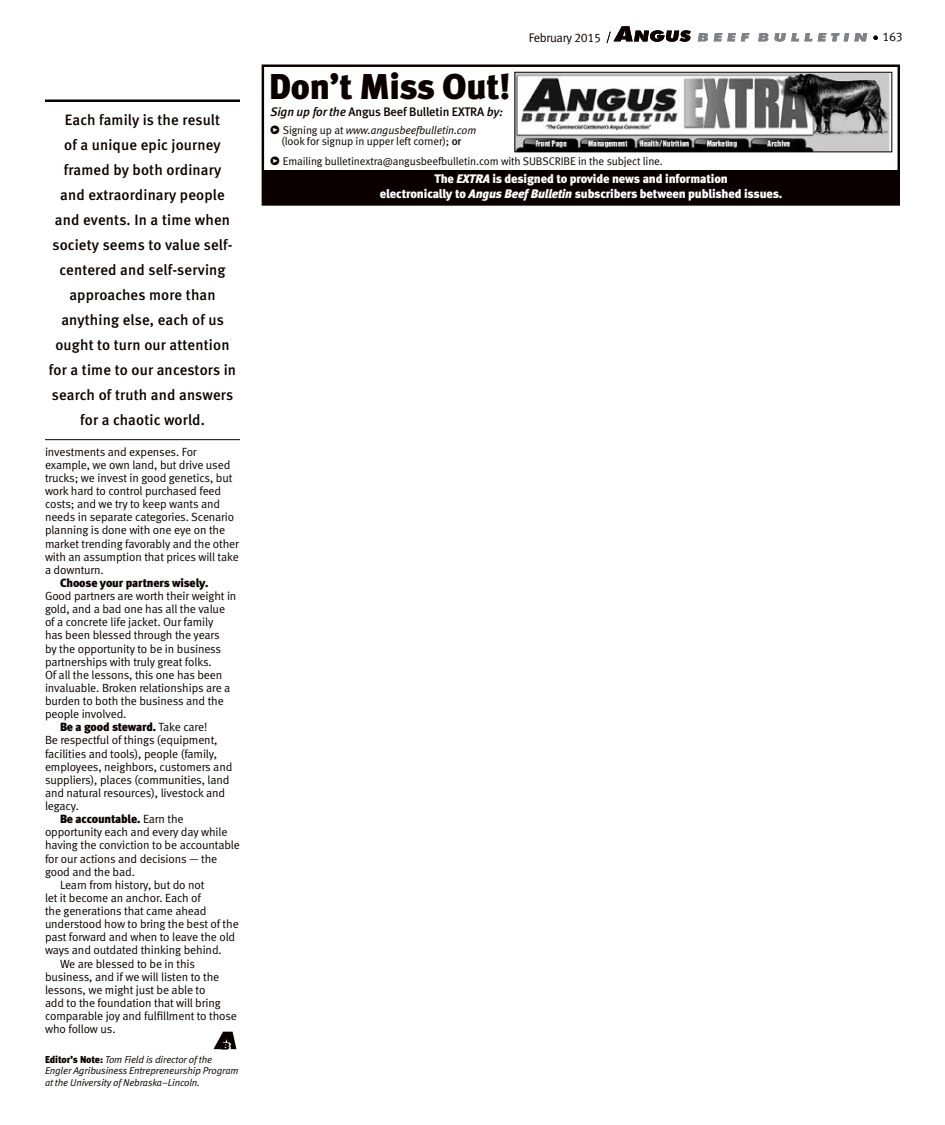
<style>
.page{position:relative;width:945px;height:1125px;background:#fff}
.page>*{position:absolute;margin:0;border:0;box-sizing:border-box;transform-origin:0 0}
.t1{font:35.88px "Meta Black LF";letter-spacing:-.01em;color:#0b0000}
.pull_quote{font:15px/25px "Meta Medium LF";letter-spacing:.01em;color:#0b0000;text-align:center}
.t2{font:12.5px "Meta Normal LF";letter-spacing:-.025em;color:#0b0000}
.t3{font:12.38px/14.9px "Meta Black LF";letter-spacing:-.01em;color:#fff;text-align:center}
.t4{font:12.38px "Meta Medium LF";letter-spacing:-.01em;color:#0b0000}
.column_text{font:11.88px/13.1px "Meta Normal LF";letter-spacing:-.01em;color:#0b0000}
.t5{font:11.12px/11.1px "Meta Normal LF";letter-spacing:-.01em;color:#0b0000;text-align:center}
.editor_s_note{font:italic 10px/11.2px "Meta Normal LF";letter-spacing:-.01em;color:#0b0000}
.s1{font-family:"Meta Black LF"}
.s2{font-family:"Meta Black LF";font-style:normal}
.s3{font-style:italic}
.s4{font-family:"Meta Black Caps Expert";font-size:11.75px}
.s5{font-family:"Meta Medium LF"}
</style>
<div class="page">
<div style="left:263px;top:170px;width:636px;height:34px;background:#0b0000"></div>
<div style="left:262px;top:64px;width:638px;height:142px;border:2px solid #0b0000"></div>
<img style="left:517px;top:74px;width:373px;height:76px">
<div style="left:515px;top:72px;width:377px;height:80px;border:1px solid #0b0000"></div>
<hr style="left:45px;top:100px;width:195px;height:2px;background:#0b0000">
<hr style="left:45px;top:439px;width:195px;height:1px;background:#0b0000">
<svg style="left:213px;top:1032px;width:23px;height:18px"></svg>
<svg style="left:698px;top:33px;width:10px;height:8px"></svg>
<svg style="left:714px;top:33px;width:35px;height:8px"></svg>
<svg style="left:758px;top:33px;width:10px;height:8px"></svg>
<svg style="left:775px;top:33px;width:37px;height:9px"></svg>
<svg style="left:818px;top:33px;width:49px;height:8px"></svg>
<svg style="left:607px;top:26px;width:84px;height:17px"></svg>
<svg style="left:873px;top:36px;width:5px;height:4px"></svg>
<p class="pull_quote" style="left:49px;top:107px;width:189px">Each family is the result<br>of a unique epic journey framed by both ordinary<br>and extraordinary people and events. In a time when society seems to value self&shy;centered and self-serving approaches more than anything else, each of us ought to turn our attention for a time to our ancestors in search of truth and answers for a chaotic world.</p>
<p class="column_text" style="left:45px;top:445px;width:195px">investments and expenses. For example, we own land, but drive used trucks; we invest in good genetics, but work hard to control purchased feed costs; and we try to keep wants and needs in separate categories. Scenario planning is done with one eye on the market trending favorably and the other with an assumption that prices will take a downturn.</p>
<p class="column_text" style="left:45px;top:576px;width:193px;text-indent:15px"><span class="s1">Choose your partners wisely.<br></span>Good partners are worth their weight in gold, and a bad one has all the value of a concrete life jacket. Our family<br>has been blessed through the years<br>by the opportunity to be in business partnerships with truly great folks.<br>Of all the lessons, this one has been invaluable. Broken relationships are a burden to both the business and the people involved.</p>
<p class="column_text" style="left:45px;top:720px;width:189px;text-indent:15px"><span class="s1">Be a good steward.</span> Take care!<br>Be respectful of things (equipment, facilities and tools), people (family, employees, neighbors, customers and suppliers), places (communities, land and natural resources), livestock and legacy.</p>
<p class="column_text" style="left:45px;top:812px;width:196px;text-indent:15px"><span class="s1">Be accountable.</span> Earn the opportunity each and every day while having the conviction to be accountable for our actions and decisions — the good and the bad.</p>
<p class="column_text" style="left:45px;top:878px;width:195px;text-indent:15px">Learn from history, but do not<br>let it become an anchor. Each of<br>the generations that came ahead understood how to bring the best of the past forward and when to leave the old ways and outdated thinking behind.</p>
<p class="column_text" style="left:45px;top:957px;width:193px;text-indent:15px">We are blessed to be in this business, and if we will listen to the lessons, we might just be able to<br>add to the foundation that will bring comparable joy and fulfillment to those who follow us.</p>
<p class="editor_s_note" style="left:45px;top:1054px;width:195px"><span class="s2">Editor’s Note:</span> Tom Field is director of the<br>Engler Agribusiness Entrepreneurship Program at the University of Nebraska–Lincoln.</p>
<p class="t1" style="left:269px;top:65px;width:243px">Don’t Miss Out!</p>
<p class="t4" style="left:270px;top:104px;width:234px"><span class="s3">Sign up for the</span> Angus Beef Bulletin EXTRA <span class="s3">by:</span></p>
<p class="t2" style="left:529px;top:31px;width:74px">February 2015</p>
<p class="t2" style="left:882px;top:30px;width:22px">163</p>
<p class="t2" style="left:594px;top:31px;width:9px">4</p>
<p class="t2" style="left:882px;top:30px;width:15px">20</p>
<p class="t5" style="left:270px;top:124px;width:207px"><span class="s4">x</span> Signing up at <span class="s3">www.angusbeefbulletin.com </span>(look for signup in upper left corner); <span class="s5">or</span></p>
<p class="t5" style="left:270px;top:155px;width:394px"><span class="s4">x</span> Emailing bulletinextra@angusbeefbulletin.com with SUBSCRIBE in the subject line.</p>
<p class="t3" style="left:380px;top:172px;width:404px">The <span class="s3">EXTRA</span> is designed to provide news and information<br>electronically to <span class="s3">Angus Beef Bulletin</span> subscribers between published issues.</p>
</div>
